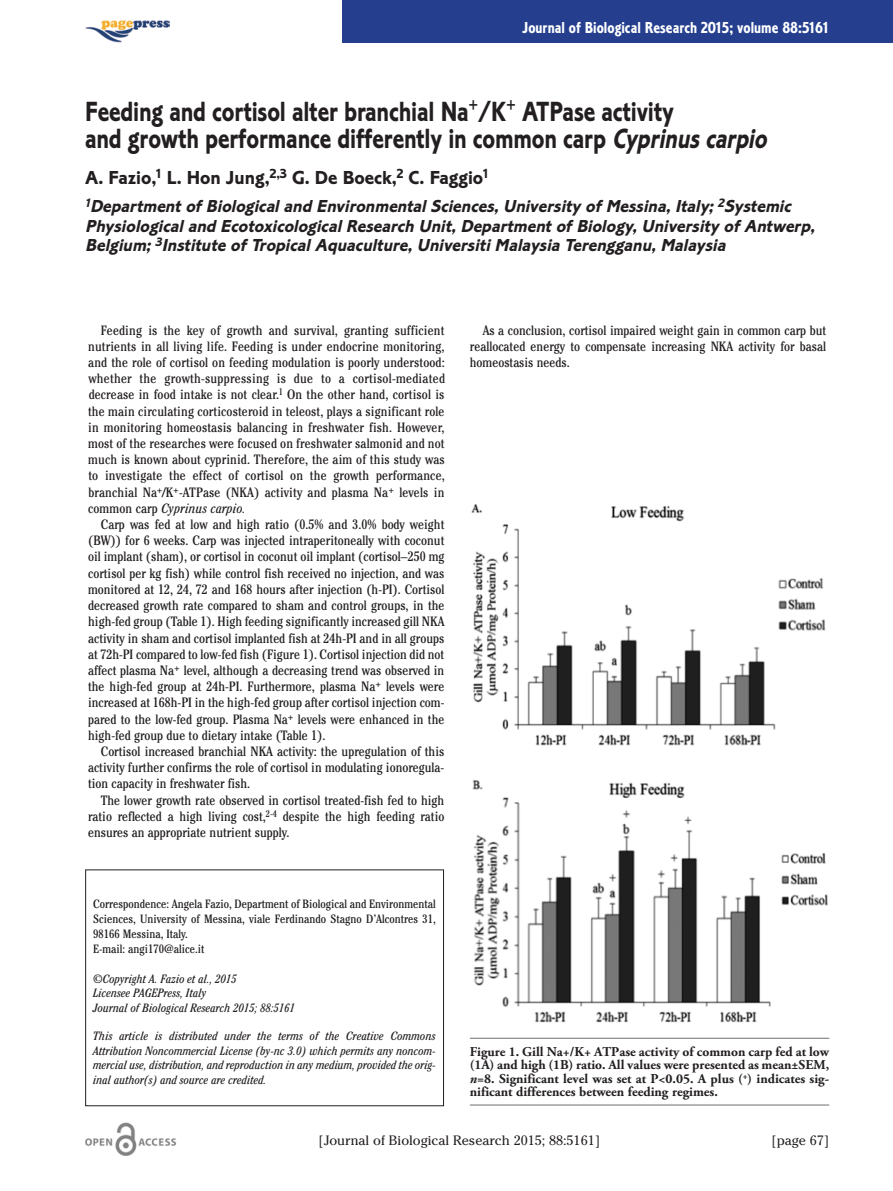
<style>
.page{position:relative;width:893px;height:1191px;background:#fff}
.page>*{position:absolute;margin:0;border:0;box-sizing:border-box;transform-origin:0 0}
.t1{font:28.8px/27px "Corinthian Bold Plain";letter-spacing:-.005em;color:#231f20;scale:.83 1}
.t2{font:19.5px "Corinthian Bold Plain";color:#231f20}
.t3{font:italic 18px/19.5px "Corinthian Bold Plain";color:#231f20}
.t4{font:16.5px "Corinthian Bold Condensed Plain";color:#fff}
.t5{font:condensed 13.5px/16.2px "Cheltenham";color:#231f20;text-align:justify}
.t6{font:700 13.5px/13.5px "Adobe Garamond Pro";color:#231f20;text-align:justify}
.t7{font:13.5px "Cheltenham";color:#231f20}
.t8{font:italic condensed 12px/14.4px "Cheltenham";color:#231f20}
.t9{font:condensed 12px/15px "Cheltenham";color:#231f20}
.s1{font-style:italic}
</style>
<div class="page">
<div style="left:85px;top:869px;width:359px;height:237px;border:1px solid #231f20"></div>
<img style="left:85px;top:1123px;width:92px;height:33px">
<img style="left:85px;top:20px;width:84px;height:23px">
<div style="left:342px;top:0;width:551px;height:43px;background:#253f8e"></div>
<hr style="left:470px;top:1037px;width:359px;height:1px;background:#6c6d70">
<hr style="left:470px;top:1104px;width:359px;height:1px;background:#6c6d70">
<img style="left:471px;top:504px;width:357px;height:519px">
<p class="t4" style="left:522px;top:22px;width:308px">Journal of Biological Research 2015; volume 88:5161</p>
<h1 class="t1" style="left:85px;top:100px;width:828px">Feeding and cortisol alter branchial Na<sup>+</sup>/K<sup>+</sup> ATPase activity<br>and growth performance differently in common carp <span class="s1">Cyprinus carpio</span></h1>
<h2 class="t2" style="left:85px;top:171px;width:405px">A. Fazio,<sup>1</sup> L. Hon Jung,<sup>2,3</sup> G. De Boeck,<sup>2</sup> C. Faggio<sup>1</sup></h2>
<p class="t3" style="left:85px;top:198px;width:734px"><sup>1</sup>Department of Biological and Environmental Sciences, University of Messina, Italy; <sup>2</sup>Systemic<br>Physiological and Ecotoxicological Research Unit, Department of Biology, University of Antwerp,<br>Belgium; <sup>3</sup>Institute of Tropical Aquaculture, Universiti Malaysia Terengganu, Malaysia</p>
<p class="t5" style="left:88px;top:323px;width:358px;text-indent:13px">Feeding is the key of growth and survival, granting sufficient nutrients in all living life. Feeding is under endocrine monitoring, and the role of cortisol on feeding modulation is poorly understood: whether the growth-suppressing is due to a cortisol-mediated decrease in food intake is not clear.<sup>1</sup> On the other hand, cortisol is the main circulating corticosteroid in teleost, plays a significant role in monitoring homeostasis balancing in freshwater fish. However, most of the researches were focused on freshwater salmonid and not much is known about cyprinid. Therefore, the aim of this study was to investigate the effect of cortisol on the growth performance, branchial Na<sup>+</sup>/K<sup>+</sup>-ATPase (NKA) activity and plasma Na<sup>+</sup> levels in common carp <span class="s1">Cyprinus carpio.</span></p>
<p class="t5" style="left:88px;top:517px;width:358px;text-indent:13px">Carp was fed at low and high ratio (0.5% and 3.0% body weight (BW)) for 6 weeks. Carp was injected intraperitoneally with coconut oil implant (sham), or cortisol in coconut oil implant (cortisol–250 mg cortisol per kg fish) while control fish received no injection, and was monitored at 12, 24, 72 and 168 hours after injection (h-PI). Cortisol decreased growth rate compared to sham and control groups, in the high-fed group (Table 1). High feeding significantly increased gill NKA activity in sham and cortisol implanted fish at 24h-PI and in all groups at 72h-PI compared to low-fed fish (Figure 1). Cortisol injection did not affect plasma Na<sup>+</sup> level, although a decreasing trend was observed in the high-fed group at 24h-PI. Furthermore, plasma Na<sup>+</sup> levels were increased at 168h-PI in the high-fed group after cortisol injection com&shy;pared to the low-fed group. Plasma Na<sup>+</sup> levels were enhanced in the high-fed group due to dietary intake (Table 1).</p>
<p class="t5" style="left:88px;top:744px;width:358px;text-indent:13px">Cortisol increased branchial NKA activity: the upregulation of this activity further confirms the role of cortisol in modulating ionoregula&shy;tion capacity in freshwater fish.</p>
<p class="t5" style="left:88px;top:793px;width:358px;text-indent:13px">The lower growth rate observed in cortisol treated-fish fed to high ratio reflected a high living cost,<sup>2-4</sup> despite the high feeding ratio ensures an appropriate nutrient supply.</p>
<p class="t9" style="left:93px;top:898px;width:344px">Correspondence: Angela Fazio, Department of Biological and Environmental Sciences, University of Messina, viale Ferdinando Stagno D’Alcontres 31, 98166 Messina, Italy.<br>E-mail: angi170@alice.it</p>
<p class="t8" style="left:93px;top:972px;width:203px">©Copyright A. Fazio et al., 2015<br>Licensee PAGEPress, Italy<br>Journal of Biological Research 2015; 88:5161</p>
<p class="t8" style="left:93px;top:1030px;width:344px;text-align:justify">This article is distributed under the terms of the Creative Commons Attribution Noncommercial License (by-nc 3.0) which permits any noncom&shy;mercial use, distribution, and reproduction in any medium, provided the orig&shy;inal author(s) and source are credited.</p>
<p class="t5" style="left:470px;top:323px;width:358px;text-indent:13px">As a conclusion, cortisol impaired weight gain in common carp but reallocated energy to compensate increasing NKA activity for basal homeostasis needs.</p>
<p class="t6" style="left:470px;top:1045px;width:361px">Figure 1. Gill Na+/K+ ATPase activity of common carp fed at low (1A) and high (1B) ratio. All values were presented as mean±SEM, <span class="s1">n</span>=8. Significant level was set at P&lt;0.05. A plus (<sup>+</sup>) indicates sig&shy;nificant differences between feeding regimes.</p>
<p class="t7" style="left:318px;top:1132px;width:283px">[Journal of Biological Research 2015; 88:5161]</p>
<p class="t7" style="left:771px;top:1132px;width:59px">[page 67]</p>
</div>
